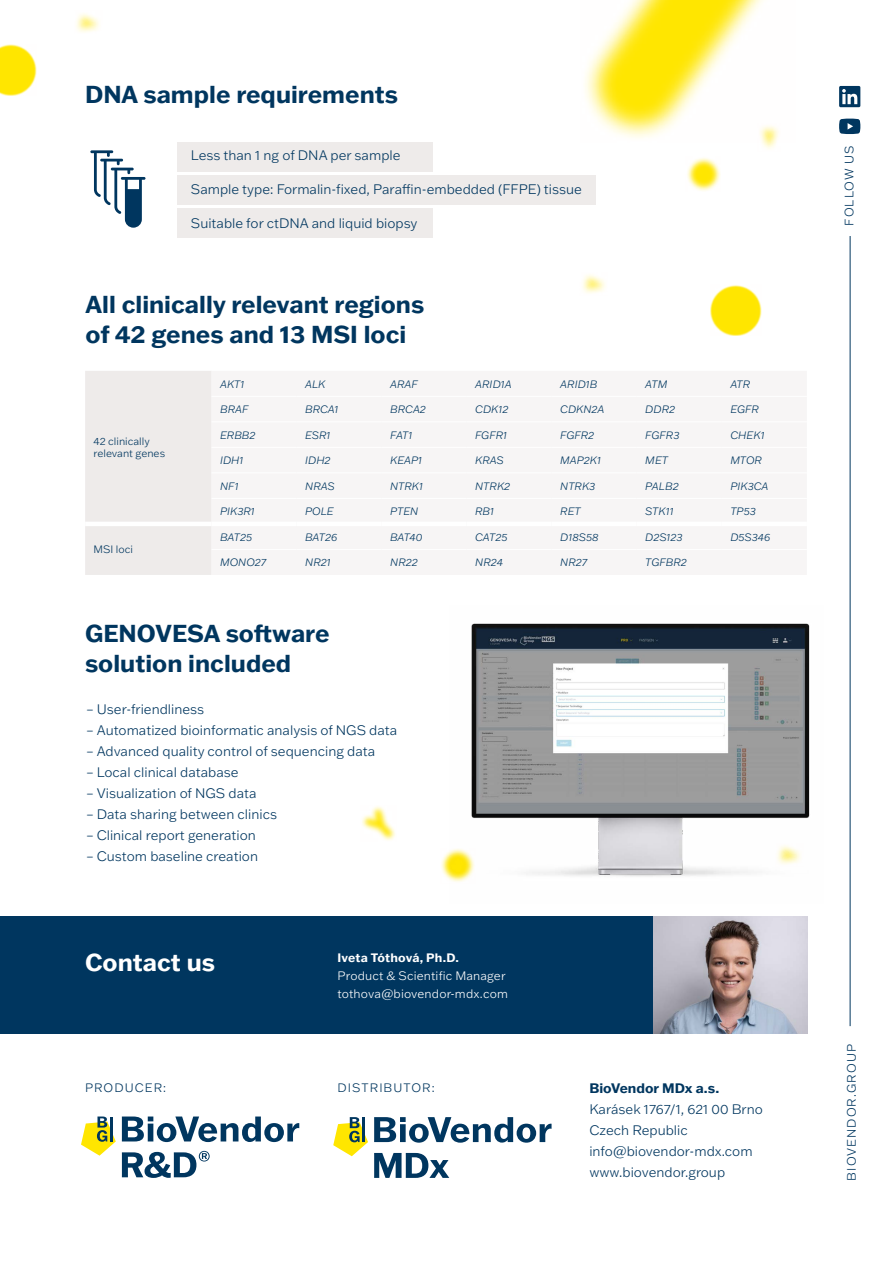
<style>
.page{position:relative;width:893px;height:1263px;background:#fff}
.page>*{position:absolute;margin:0;border:0;box-sizing:border-box;transform-origin:0 0}
.t1{font:700 24px/30px "Franklin Gothic ATF";color:#00365f}
.t2{font:700 24px "Franklin Gothic ATF";color:#fff}
.t3{font:300 13.5px/21px "Franklin Gothic ATF";color:#00365f}
.t4{font:700 13.5px "Franklin Gothic ATF";color:#00365f}
.t5{font:300 12px/18px "Franklin Gothic ATF";letter-spacing:.015em;color:#fff}
.t6{font:300 12px "Franklin Gothic ATF";letter-spacing:.085em;color:#00365f}
.t7{font:700 12px "Franklin Gothic ATF";letter-spacing:.01em;color:#fff}
.t8{font:italic 300 10.5px "Franklin Gothic ATF";color:#00365f}
.t9{font:300 10.5px/12px "Franklin Gothic ATF";color:#00365f}
</style>
<div class="page">
<div style="left:177px;top:142px;width:256px;height:30px;background:#eeebea"></div>
<div style="left:177px;top:175px;width:418px;height:30px;background:#eeebea"></div>
<div style="left:177px;top:208px;width:256px;height:30px;background:#eeebea"></div>
<img style="left:471px;top:623px;width:339px;height:254px">
<div style="left:85px;top:371px;width:127px;height:204px;background:#eeebea"></div>
<hr style="left:85px;top:522px;width:127px;height:4px;background:#fff">
<svg style="left:0;top:44px;width:37px;height:52px"></svg>
<svg style="left:710px;top:285px;width:52px;height:51px"></svg>
<svg style="left:585px;top:56px;width:9px;height:58px"></svg>
<hr style="left:850px;top:236px;width:1px;height:790px;background:#00365f">
<svg style="left:839px;top:86px;width:21px;height:21px"></svg>
<svg style="left:839px;top:119px;width:21px;height:15px"></svg>
<svg style="left:775px;top:843px;width:28px;height:23px"></svg>
<svg style="left:782px;top:849px;width:15px;height:10px"></svg>
<svg style="left:76px;top:13px;width:23px;height:19px"></svg>
<svg style="left:81px;top:17px;width:15px;height:10px"></svg>
<svg style="left:764px;top:145px;width:11px;height:4px"></svg>
<svg style="left:594px;top:0;width:185px;height:145px"></svg>
<svg style="left:582px;top:274px;width:23px;height:19px"></svg>
<svg style="left:587px;top:279px;width:14px;height:9px"></svg>
<div style="left:0;top:917px;width:808px;height:117px;background:#00365f"></div>
<svg style="left:374px;top:1117px;width:178px;height:26px"></svg>
<svg style="left:333px;top:1117px;width:35px;height:39px"></svg>
<hr style="left:363px;top:1117px;width:2px;height:25px;background:#00365f">
<svg style="left:374px;top:1153px;width:75px;height:25px"></svg>
<svg style="left:122px;top:1116px;width:177px;height:26px"></svg>
<svg style="left:81px;top:1116px;width:35px;height:40px"></svg>
<hr style="left:110px;top:1116px;width:2px;height:25px;background:#00365f">
<svg style="left:122px;top:1151px;width:88px;height:27px"></svg>
<img style="left:653px;top:917px;width:155px;height:117px">
<svg style="left:362px;top:806px;width:33px;height:34px"></svg>
<svg style="left:365px;top:810px;width:27px;height:27px"></svg>
<svg style="left:441px;top:848px;width:34px;height:34px"></svg>
<svg style="left:446px;top:853px;width:24px;height:25px"></svg>
<svg style="left:687px;top:158px;width:34px;height:33px"></svg>
<svg style="left:691px;top:162px;width:24px;height:24px"></svg>
<svg style="left:90px;top:150px;width:56px;height:78px"></svg>
<h1 class="t1" style="left:85px;top:79px;width:315px">DNA sample requirements</h1>
<p class="t3" style="left:191px;top:145px;width:211px">Less than 1 ng of DNA per sample</p>
<p class="t3" style="left:191px;top:178px;width:392px">Sample type: Formalin-fixed, Paraffin-embedded (FFPE) tissue</p>
<p class="t3" style="left:191px;top:212px;width:228px">Suitable for ctDNA and liquid biopsy</p>
<h1 class="t1" style="left:86px;top:289px;width:340px">All clinically relevant regions of 42 genes and 13 MSI loci</h1>
<p class="t9" style="left:94px;top:435px;width:73px">42 clinically relevant genes</p>
<p class="t9" style="left:94px;top:543px;width:41px">MSI loci</p>
<p class="t8" style="left:220px;top:377px;width:26px">AKT1</p>
<p class="t8" style="left:305px;top:377px;width:22px">ALK</p>
<p class="t8" style="left:390px;top:377px;width:29px">ARAF</p>
<p class="t8" style="left:475px;top:377px;width:38px">ARID1A</p>
<p class="t8" style="left:560px;top:377px;width:39px">ARID1B</p>
<p class="t8" style="left:645px;top:377px;width:24px">ATM</p>
<p class="t8" style="left:730px;top:377px;width:21px">ATR</p>
<p class="t8" style="left:220px;top:402px;width:30px">BRAF</p>
<p class="t8" style="left:305px;top:402px;width:35px">BRCA1</p>
<p class="t8" style="left:390px;top:402px;width:37px">BRCA2</p>
<p class="t8" style="left:475px;top:402px;width:35px">CDK12</p>
<p class="t8" style="left:560px;top:402px;width:46px">CDKN2A</p>
<p class="t8" style="left:645px;top:402px;width:31px">DDR2</p>
<p class="t8" style="left:730px;top:402px;width:30px">EGFR</p>
<p class="t8" style="left:220px;top:428px;width:37px">ERBB2</p>
<p class="t8" style="left:305px;top:428px;width:27px">ESR1</p>
<p class="t8" style="left:390px;top:428px;width:24px">FAT1</p>
<p class="t8" style="left:475px;top:428px;width:33px">FGFR1</p>
<p class="t8" style="left:560px;top:428px;width:35px">FGFR2</p>
<p class="t8" style="left:645px;top:428px;width:36px">FGFR3</p>
<p class="t8" style="left:730px;top:428px;width:36px">CHEK1</p>
<p class="t8" style="left:220px;top:453px;width:25px">IDH1</p>
<p class="t8" style="left:305px;top:453px;width:27px">IDH2</p>
<p class="t8" style="left:390px;top:453px;width:34px">KEAP1</p>
<p class="t8" style="left:475px;top:453px;width:30px">KRAS</p>
<p class="t8" style="left:560px;top:453px;width:42px">MAP2K1</p>
<p class="t8" style="left:645px;top:453px;width:24px">MET</p>
<p class="t8" style="left:730px;top:453px;width:33px">MTOR</p>
<p class="t8" style="left:220px;top:479px;width:20px">NF1</p>
<p class="t8" style="left:305px;top:479px;width:31px">NRAS</p>
<p class="t8" style="left:390px;top:479px;width:34px">NTRK1</p>
<p class="t8" style="left:475px;top:479px;width:36px">NTRK2</p>
<p class="t8" style="left:560px;top:479px;width:37px">NTRK3</p>
<p class="t8" style="left:645px;top:479px;width:35px">PALB2</p>
<p class="t8" style="left:730px;top:479px;width:40px">PIK3CA</p>
<p class="t8" style="left:220px;top:504px;width:36px">PIK3R1</p>
<p class="t8" style="left:305px;top:504px;width:30px">POLE</p>
<p class="t8" style="left:390px;top:504px;width:30px">PTEN</p>
<p class="t8" style="left:475px;top:504px;width:20px">RB1</p>
<p class="t8" style="left:560px;top:504px;width:22px">RET</p>
<p class="t8" style="left:645px;top:504px;width:30px">STK11</p>
<p class="t8" style="left:730px;top:504px;width:27px">TP53</p>
<p class="t8" style="left:220px;top:530px;width:34px">BAT25</p>
<p class="t8" style="left:305px;top:530px;width:34px">BAT26</p>
<p class="t8" style="left:390px;top:530px;width:34px">BAT40</p>
<p class="t8" style="left:475px;top:530px;width:34px">CAT25</p>
<p class="t8" style="left:560px;top:530px;width:40px">D18S58</p>
<p class="t8" style="left:645px;top:530px;width:39px">D2S123</p>
<p class="t8" style="left:730px;top:530px;width:41px">D5S346</p>
<p class="t8" style="left:220px;top:555px;width:48px">MONO27</p>
<p class="t8" style="left:305px;top:555px;width:27px">NR21</p>
<p class="t8" style="left:390px;top:555px;width:29px">NR22</p>
<p class="t8" style="left:475px;top:555px;width:29px">NR24</p>
<p class="t8" style="left:560px;top:555px;width:29px">NR27</p>
<p class="t8" style="left:645px;top:555px;width:43px">TGFBR2</p>
<h1 class="t1" style="left:85px;top:618px;width:246px">GENOVESA software solution included</h1>
<p class="t3" style="left:86px;top:698px;width:120px">– User-friendliness</p>
<p class="t3" style="left:86px;top:719px;width:313px">– Automatized bioinformatic analysis of NGS data</p>
<p class="t3" style="left:86px;top:740px;width:291px">– Advanced quality control of sequencing data</p>
<p class="t3" style="left:86px;top:761px;width:154px">– Local clinical database</p>
<p class="t3" style="left:86px;top:782px;width:172px">– Visualization of NGS data</p>
<p class="t3" style="left:86px;top:803px;width:192px">– Data sharing between clinics</p>
<p class="t3" style="left:86px;top:824px;width:171px">– Clinical report generation</p>
<p class="t3" style="left:86px;top:845px;width:173px">– Custom baseline creation</p>
<h1 class="t2" style="left:85px;top:946px;width:132px">Contact us</h1>
<p class="t7" style="left:338px;top:949px;width:123px">Iveta Tóthová, Ph.D.</p>
<p class="t5" style="left:338px;top:966px;width:172px">Product &amp; Scientific Manager tothova@biovendor-mdx.com</p>
<p class="t6" style="left:85px;top:1080px;width:83px">PRODUCER:</p>
<p class="t6" style="left:338px;top:1080px;width:99px">DISTRIBUTOR:</p>
<p class="t4" style="left:589px;top:1079px;width:131px">BioVendor MDx a.s.</p>
<p class="t3" style="left:589px;top:1098px;width:175px">Karásek 1767/1, 621 00 Brno<br>Czech Republic info@biovendor-mdx.com www.biovendor.group</p>
<p class="t6" style="left:841px;top:226px;width:82px;rotate:-90deg">FOLLOW US</p>
<p class="t6" style="left:843px;top:1181px;width:138px;rotate:-90deg">BIOVENDOR.GROUP</p>
</div>
